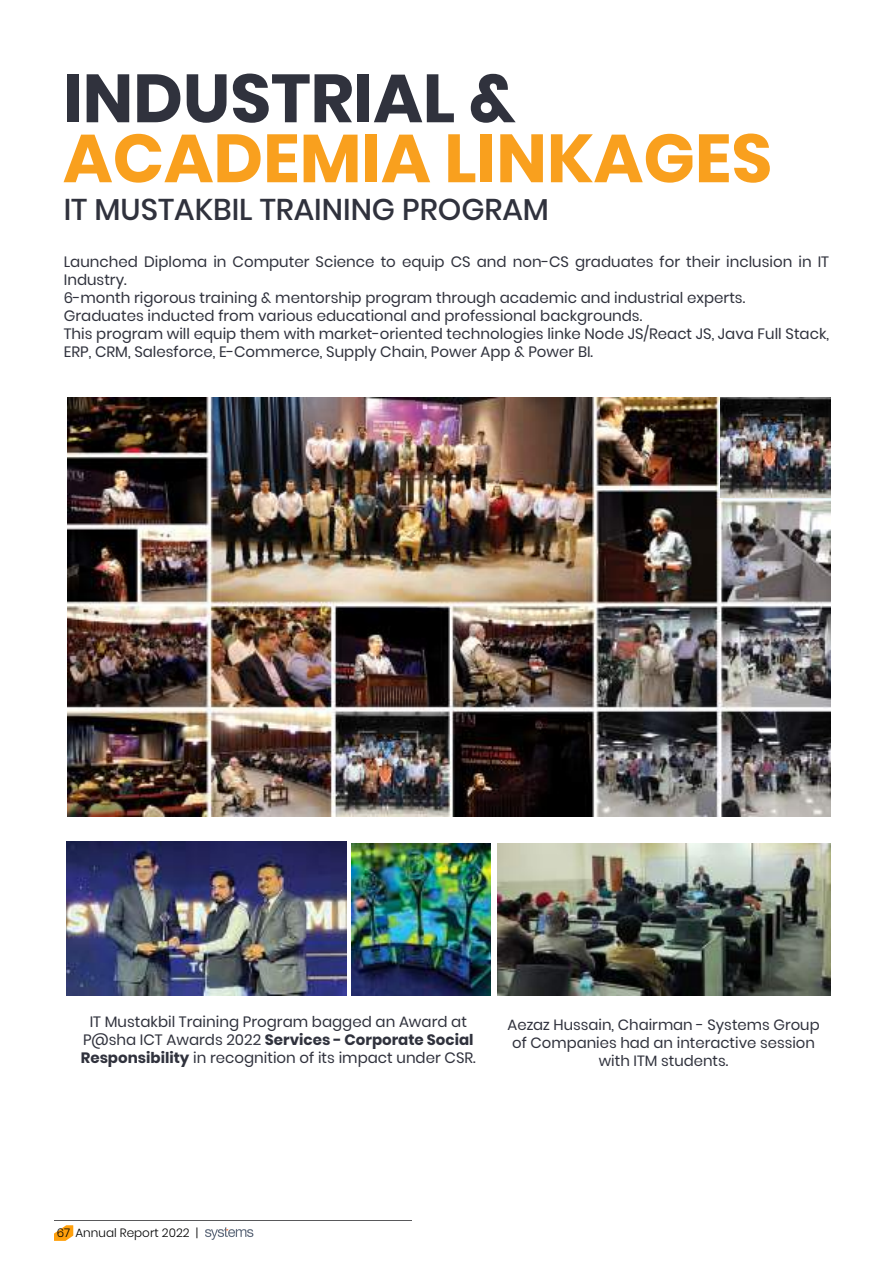
<style>
.page{position:relative;width:893px;height:1263px;background:#fff}
.page>*{position:absolute;margin:0;border:0;box-sizing:border-box;transform-origin:0 0}
.t1{font:700 67.8px "Poppins";color:#f9a01e}
.t2{font:700 67.8px "Poppins";color:#30323d}
.t3{font:500 30px "Poppins";color:#30323d}
.t4{font:15px/18px "Poppins";color:#30323d}
.t5{font:14.85px/17.9px "Poppins";color:#30323d;text-align:center}
.t6{font:300 12px "Poppins";color:#000}
.s1{font-weight:700}
</style>
<div class="page">
<img style="left:67px;top:398px;width:763px;height:418px">
<img style="left:720px;top:398px;width:110px;height:99px">
<img style="left:66px;top:842px;width:281px;height:153px">
<img style="left:352px;top:843px;width:139px;height:152px">
<img style="left:497px;top:843px;width:333px;height:152px">
<hr style="left:54px;top:1220px;width:357px;height:1px;background:#59595b">
<svg style="left:54px;top:1225px;width:19px;height:16px"></svg>
<svg style="left:205px;top:1227px;width:48px;height:13px"></svg>
<h1 class="t2" style="left:63px;top:59px;width:454px">INDUSTRIAL &amp;</h1>
<h1 class="t1" style="left:63px;top:119px;width:711px">ACADEMIA LINKAGES</h1>
<h2 class="t3" style="left:64px;top:192px;width:487px">IT MUSTAKBIL TRAINING PROGRAM</h2>
<p class="t4" style="left:64px;top:253px;width:767px">Launched Diploma in Computer Science to equip CS and non-CS graduates for their inclusion in IT Industry.<br>6-month rigorous training &amp; mentorship program through academic and industrial experts.<br>Graduates inducted from various educational and professional backgrounds.<br>This program will equip them with market-oriented technologies linke Node JS/React JS, Java Full Stack, ERP, CRM, Salesforce, E-Commerce, Supply Chain, Power App &amp; Power BI.</p>
<p class="t4" style="left:81px;top:1013px;width:396px;text-align:center">IT Mustakbil Training Program bagged an Award at<br>P@sha ICT Awards 2022 <span class="s1">Services - Corporate Social<br>Responsibility</span> in recognition of its impact under CSR.</p>
<p class="t5" style="left:508px;top:1016px;width:314px">Aezaz Hussain, Chairman - Systems Group of Companies had an interactive session with ITM students.</p>
<p class="t6" style="left:57px;top:1225px;width:143px">67 Annual Report 2022 |</p>
</div>
